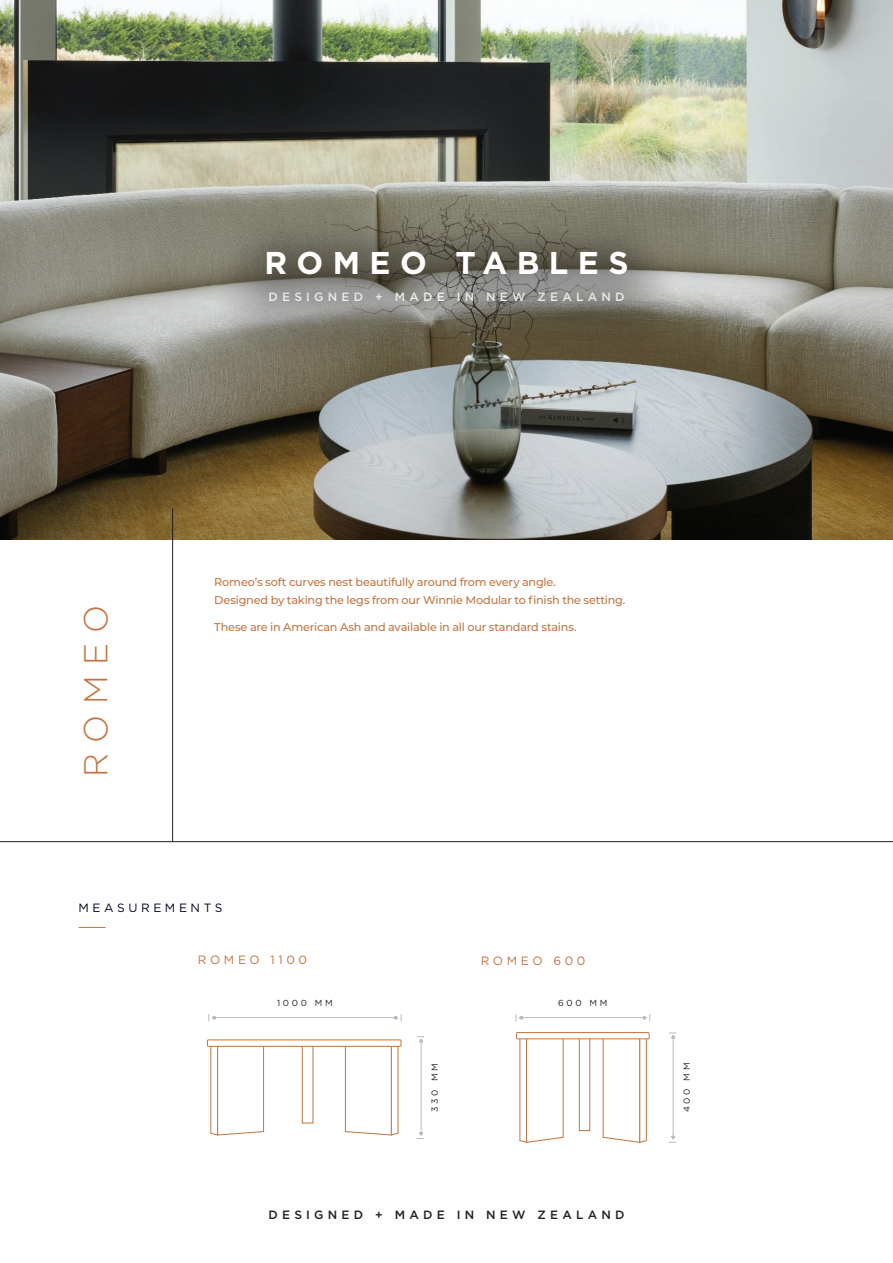
<style>
.page{position:relative;width:893px;height:1263px;background:#fff}
.page>*{position:absolute;margin:0;border:0;box-sizing:border-box;transform-origin:0 0}
.t1{font:300 33px "Gotham";letter-spacing:.315em;color:#c47542}
.t2{font:700 31.5px "Gotham";letter-spacing:.3em;color:#fff}
.t3{font:500 12px "Gotham";letter-spacing:.35em;color:#fff}
.t4{font:500 12px "Gotham";letter-spacing:.35em;color:#231f20}
.t5{font:12px "Gotham";letter-spacing:.3em;color:#c37341}
.t6{font:12px "Gotham";letter-spacing:.3em;color:#000424}
.t7{font:500 11.25px/18px "Montserrat";letter-spacing:-.015em;color:#c47542}
.t8{font:8.7px "Gotham";letter-spacing:.3em;color:#231f20}
</style>
<div class="page">
<img style="left:0;top:0;width:893px;height:540px">
<hr style="left:172px;top:508px;width:1px;height:334px;background:#231f20">
<svg style="left:79px;top:927px;width:27px;height:1px"></svg>
<hr style="left:0;top:841px;width:893px;height:1px;background:#231f20">
<div style="left:215px;top:239px;width:463px;height:116px;background:#231f20;opacity:.35"></div>
<div style="left:216px;top:201px;width:460px;height:124px;background:#231f20;opacity:.35"></div>
<hr style="left:212px;top:1017px;width:186px;height:1px;background:#babbbe">
<svg style="left:209px;top:1014px;width:7px;height:7px"></svg>
<svg style="left:394px;top:1014px;width:8px;height:7px"></svg>
<hr style="left:421px;top:1042px;width:1px;height:92px;background:#babbbe">
<svg style="left:417px;top:1036px;width:7px;height:8px"></svg>
<svg style="left:417px;top:1131px;width:7px;height:8px"></svg>
<hr style="left:520px;top:1017px;width:126px;height:1px;background:#babbbe">
<svg style="left:516px;top:1014px;width:7px;height:7px"></svg>
<svg style="left:643px;top:1014px;width:7px;height:7px"></svg>
<hr style="left:673px;top:1038px;width:1px;height:99px;background:#babbbe">
<svg style="left:669px;top:1033px;width:7px;height:7px"></svg>
<svg style="left:669px;top:1134px;width:7px;height:9px"></svg>
<svg style="left:210px;top:1047px;width:54px;height:89px"></svg>
<svg style="left:345px;top:1047px;width:54px;height:89px"></svg>
<div style="left:302px;top:1043px;width:11px;height:80px;background:#fff;border:1px solid #c37441"></div>
<div style="left:207px;top:1040px;width:194px;height:6px;background:#fff"></div>
<div style="left:207px;top:1039px;width:194px;height:8px;border:1px solid #c37441"></div>
<svg style="left:519px;top:1039px;width:45px;height:104px"></svg>
<svg style="left:602px;top:1039px;width:45px;height:104px"></svg>
<div style="left:579px;top:1036px;width:11px;height:95px;background:#fff;border:1px solid #c37441"></div>
<div style="left:517px;top:1032px;width:132px;height:7px;background:#fff"></div>
<div style="left:516px;top:1032px;width:133px;height:7px;border:1px solid #c37441"></div>
<h2 class="t2" style="left:264px;top:242px;width:366px">ROMEO TABLES</h2>
<p class="t3" style="left:269px;top:289px;width:357px">DESIGNED + MADE IN NEW ZEALAND</p>
<h1 class="t1" style="left:78px;top:777px;width:174px;rotate:-90deg">ROMEO</h1>
<p class="t7" style="left:214px;top:573px;width:413px">Romeo’s soft curves nest beautifully around from every angle.<br>Designed by taking the legs from our Winnie Modular to finish the setting.</p>
<p class="t7" style="left:214px;top:617px;width:364px">These are in American Ash and available in all our standard stains.</p>
<p class="t6" style="left:79px;top:900px;width:146px">MEASUREMENTS</p>
<p class="t5" style="left:198px;top:952px;width:111px">ROMEO 1100</p>
<p class="t5" style="left:481px;top:953px;width:106px">ROMEO 600</p>
<p class="t8" style="left:277px;top:998px;width:57px">1000 MM</p>
<p class="t8" style="left:429px;top:1111px;width:50px;rotate:-90deg">330 MM</p>
<p class="t8" style="left:558px;top:998px;width:51px">600 MM</p>
<p class="t4" style="left:269px;top:1206px;width:357px">DESIGNED + MADE IN NEW ZEALAND</p>
<p class="t8" style="left:681px;top:1112px;width:51px;rotate:-90deg">400 MM</p>
</div>
